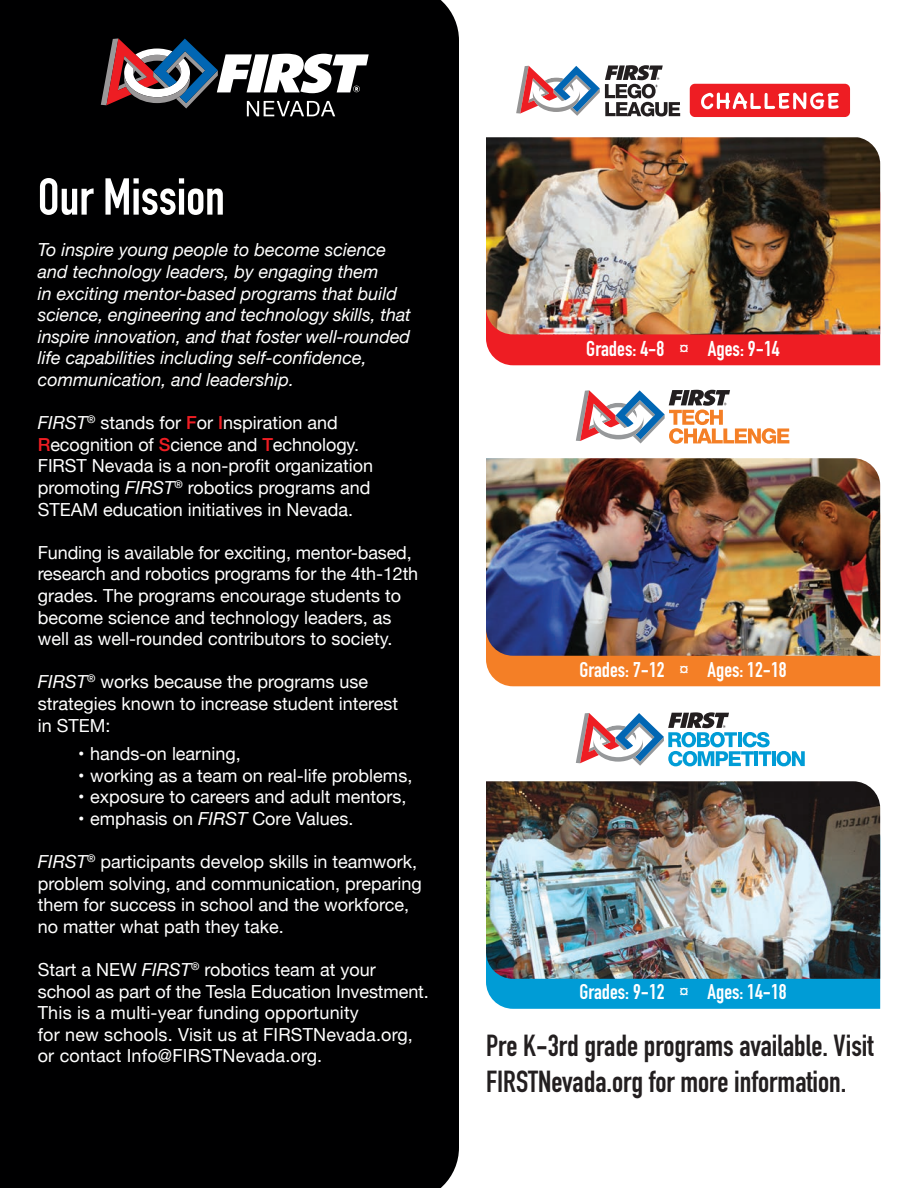
<style>
.page{position:relative;width:918px;height:1188px;background:#fff}
.page>*{position:absolute;margin:0;border:0;box-sizing:border-box;transform-origin:0 0}
.t1{font:700 51px "DIN Condensed";color:#fff}
.t2{font:700 30px/36px "DIN Condensed";color:#231f20}
.t3{font:700 21.15px "DIN Condensed";color:#fff}
.t4{font:700 21px "DIN Condensed";color:#fff}
.t5{font:18px/21.6px "Helvetica Neue";color:#fff}
.t6{font:italic 18px/21.6px "Helvetica Neue";color:#fff}
.s1{font-style:italic}
.s2{font-weight:500;color:#ee1d23}
</style>
<div class="page">
<div style="left:0;top:0;width:459px;height:1188px;background:#000001"></div>
<svg style="left:576px;top:390px;width:213px;height:54px"></svg>
<hr style="left:772px;top:751px;width:4px;height:15px;background:#009cd6">
<svg style="left:777px;top:751px;width:28px;height:15px"></svg>
<svg style="left:576px;top:712px;width:195px;height:54px"></svg>
<svg style="left:516px;top:65px;width:164px;height:51px"></svg>
<div style="left:690px;top:84px;width:160px;height:33px;background:#ee1d23;border-radius:5px"></div>
<svg style="left:701px;top:92px;width:138px;height:17px"></svg>
<div style="left:486px;top:334px;width:394px;height:31px;background:#ee1d23"></div>
<img style="left:486px;top:137px;width:394px;height:197px">
<div style="left:486px;top:656px;width:394px;height:30px;background:#f47f26"></div>
<img style="left:486px;top:458px;width:394px;height:198px">
<div style="left:486px;top:979px;width:394px;height:30px;background:#009cd6"></div>
<img style="left:486px;top:781px;width:394px;height:198px">
<svg style="left:101px;top:38px;width:268px;height:78px"></svg>
<p class="t1" style="left:38px;top:162px;width:189px">Our Mission</p>
<p class="t6" style="left:38px;top:240px;width:375px">To inspire young people to become science and technology leaders, by engaging them<br>in exciting mentor-based programs that build science, engineering and technology skills, that inspire innovation, and that foster well-rounded life capabilities including self-confidence, communication, and leadership.</p>
<p class="t5" style="left:38px;top:413px;width:337px"><span class="s1">FIRST</span><sup>®</sup> stands for <span class="s2">F</span>or <span class="s2">I</span>nspiration and <span class="s2">R</span>ecognition of <span class="s2">S</span>cience and <span class="s2">T</span>echnology.<br>FIRST Nevada is a non-profit organization promoting <span class="s1">FIRST</span><sup>®</sup> robotics programs and STEAM education initiatives in Nevada.</p>
<p class="t5" style="left:38px;top:543px;width:382px">Funding is available for exciting, mentor-based, research and robotics programs for the 4th-12th grades. The programs encourage students to become science and technology leaders, as well as well-rounded contributors to society.</p>
<p class="t5" style="left:38px;top:672px;width:362px"><span class="s1">FIRST</span><sup>®</sup> works because the programs use strategies known to increase student interest in STEM:</p>
<p class="t5" style="left:78px;top:744px;width:164px">• hands-on learning,</p>
<p class="t5" style="left:78px;top:765px;width:336px">• working as a team on real-life problems,</p>
<p class="t5" style="left:78px;top:787px;width:330px">• exposure to careers and adult mentors,</p>
<p class="t5" style="left:78px;top:809px;width:277px">• emphasis on <span class="s1">FIRST</span> Core Values.</p>
<p class="t5" style="left:38px;top:852px;width:386px"><span class="s1">FIRST</span><sup>®</sup> participants develop skills in teamwork, problem solving, and communication, preparing them for success in school and the workforce, no matter what path they take.</p>
<p class="t5" style="left:38px;top:960px;width:393px">Start a NEW <span class="s1">FIRST</span><sup>®</sup> robotics team at your school as part of the Tesla Education Investment.<br>This is a multi-year funding opportunity<br>for new schools. Visit us at FIRSTNevada.org, or contact Info@FIRSTNevada.org.</p>
<p class="t3" style="left:586px;top:334px;width:195px">Grades: 4-8 ¤ Ages: 9-14</p>
<p class="t4" style="left:579px;top:655px;width:209px">Grades: 7-12 ¤ Ages: 12-18</p>
<p class="t4" style="left:579px;top:978px;width:209px">Grades: 9-12 ¤ Ages: 14-18</p>
<p class="t2" style="left:486px;top:1027px;width:389px">Pre K-3rd grade programs available. Visit<br>FIRSTNevada.org for more information.</p>
</div>
